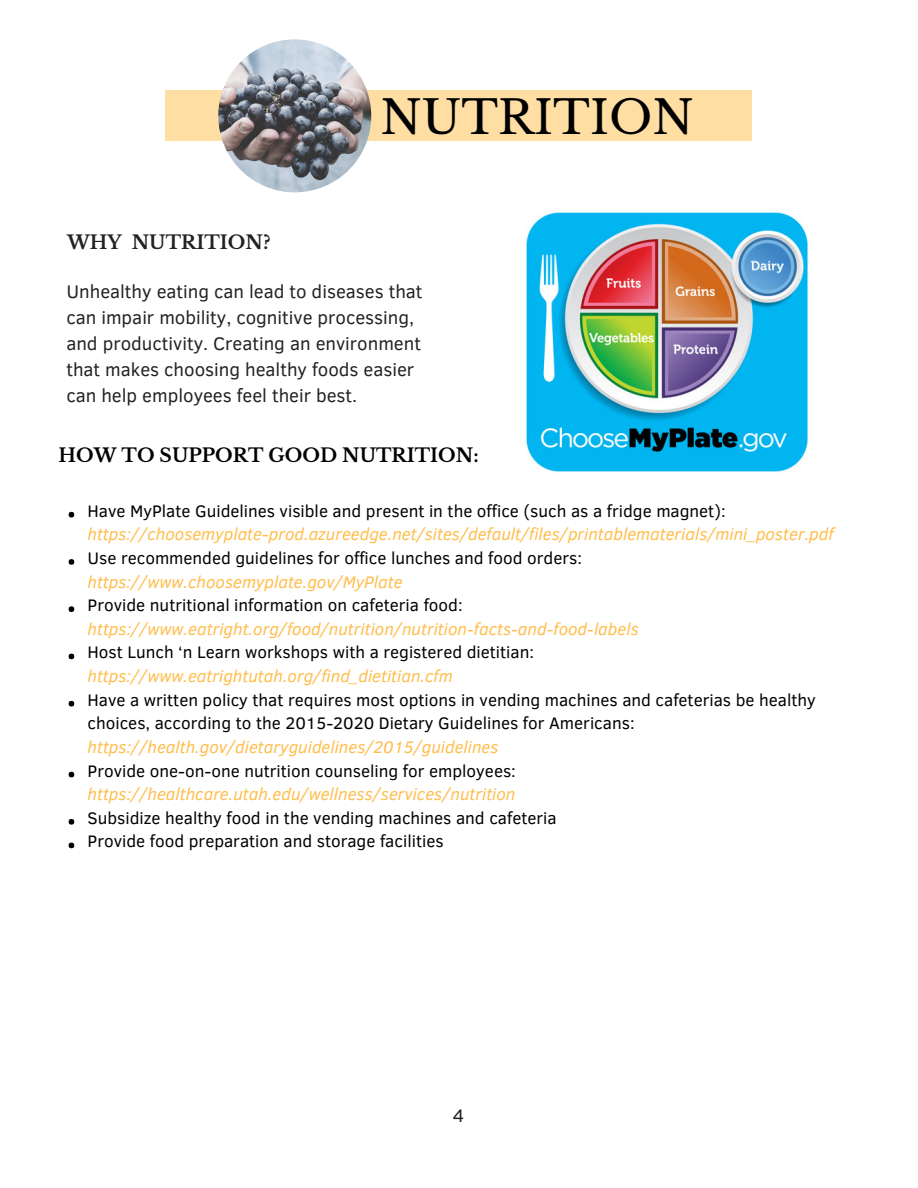
<style>
.page{position:relative;width:918px;height:1188px;background:#fff}
.page>*{position:absolute;margin:0;border:0;box-sizing:border-box;transform-origin:0 0}
.t1{font:45.9px "Libre Baskerville";color:#000}
.t2{font:18.75px/25.8px "Clear Sans";color:#222}
.t3{font:700 18.75px "Libre Baskerville";color:#000}
.t4{font:700 18.75px "Libre Baskerville";color:#222}
.t5{font:17.1px/23.7px "Clear Sans";color:#000}
.t6{font:italic 17.1px "Clear Sans";color:#ffbd4a}
</style>
<div class="page">
<div style="left:165px;top:90px;width:586px;height:51px;background:#ffdea4"></div>
<img style="left:218px;top:39px;width:153px;height:153px;border-radius:50%">
<svg style="left:69px;top:512px;width:5px;height:6px"></svg>
<svg style="left:69px;top:559px;width:5px;height:6px"></svg>
<svg style="left:69px;top:606px;width:5px;height:6px"></svg>
<svg style="left:69px;top:654px;width:5px;height:5px"></svg>
<svg style="left:69px;top:701px;width:5px;height:5px"></svg>
<svg style="left:69px;top:772px;width:5px;height:5px"></svg>
<svg style="left:69px;top:819px;width:5px;height:6px"></svg>
<svg style="left:69px;top:843px;width:5px;height:5px"></svg>
<img style="left:526px;top:212px;width:282px;height:260px">
<h1 class="t1" style="left:381px;top:89px;width:315px">NUTRITION</h1>
<p class="t4" style="left:67px;top:230px;width:205px">WHY NUTRITION?</p>
<p class="t2" style="left:66px;top:278px;width:358px">Unhealthy eating can lead to diseases that can impair mobility, cognitive processing, and productivity. Creating an environment that makes choosing healthy foods easier can help employees feel their best.</p>
<p class="t3" style="left:58px;top:444px;width:422px">HOW TO SUPPORT GOOD NUTRITION:</p>
<p class="t5" style="left:88px;top:498px;width:640px">Have MyPlate Guidelines visible and present in the office (such as a fridge magnet):</p>
<p class="t6" style="left:88px;top:522px;width:748px">https://choosemyplate-prod.azureedge.net/sites/default/files/printablematerials/mini_poster.pdf</p>
<p class="t5" style="left:88px;top:545px;width:496px">Use recommended guidelines for office lunches and food orders:</p>
<p class="t6" style="left:88px;top:569px;width:317px">https://www.choosemyplate.gov/MyPlate</p>
<p class="t5" style="left:88px;top:592px;width:377px">Provide nutritional information on cafeteria food:</p>
<p class="t6" style="left:88px;top:616px;width:553px">https://www.eatright.org/food/nutrition/nutrition-facts-and-food-labels</p>
<p class="t5" style="left:88px;top:640px;width:448px">Host Lunch ‘n Learn workshops with a registered dietitian:</p>
<p class="t6" style="left:88px;top:664px;width:367px">https://www.eatrightutah.org/find_dietitian.cfm</p>
<p class="t5" style="left:88px;top:687px;width:730px">Have a written policy that requires most options in vending machines and cafeterias be healthy choices, according to the 2015-2020 Dietary Guidelines for Americans:</p>
<p class="t6" style="left:88px;top:734px;width:413px">https://health.gov/dietaryguidelines/2015/guidelines</p>
<p class="t5" style="left:88px;top:758px;width:430px">Provide one-on-one nutrition counseling for employees:</p>
<p class="t6" style="left:88px;top:782px;width:430px">https://healthcare.utah.edu/wellness/services/nutrition</p>
<p class="t5" style="left:88px;top:805px;width:471px">Subsidize healthy food in the vending machines and cafeteria<br>Provide food preparation and storage facilities</p>
<p class="t2" style="left:453px;top:1101px;width:13px">4</p>
</div>
